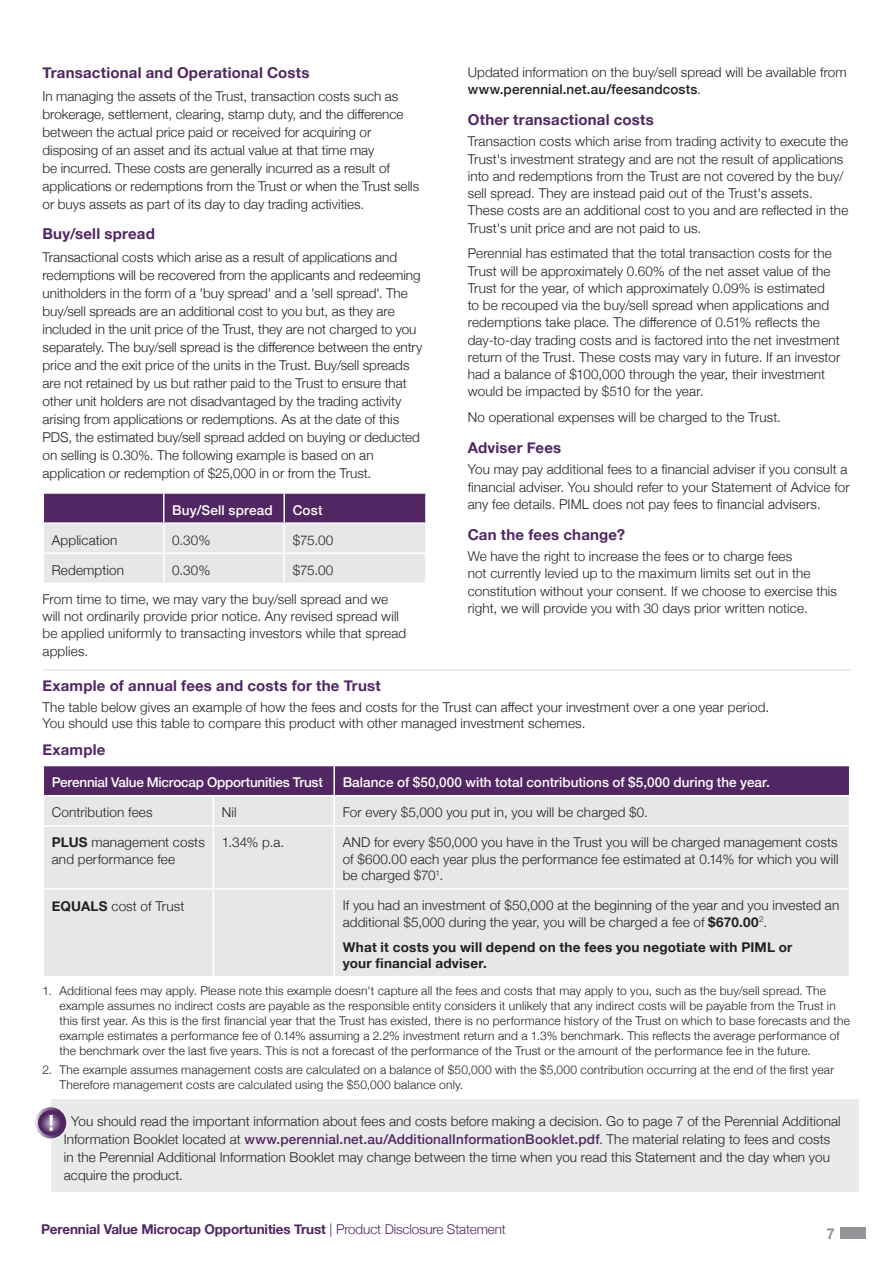
<style>
.page{position:relative;width:893px;height:1263px;background:#fff}
.page>*{position:absolute;margin:0;border:0;box-sizing:border-box;transform-origin:0 0}
.t1{font:700 15px "Helvetica Neue";letter-spacing:.015em;color:#512662}
.t2{font:700 15px "Helvetica Neue";color:#939598}
.t3{font:300 13.5px/18px "Helvetica Neue";letter-spacing:.005em;color:#231f20}
.t4{font:500 13.5px "Helvetica Neue";color:#fff}
.t5{font:700 13.5px/16.5px "Helvetica Neue";letter-spacing:.02em;color:#231f20}
.t6{font:700 13.5px "Helvetica Neue";letter-spacing:-.01em;color:#512662}
.t7{font:500 13.5px "Helvetica Neue";letter-spacing:-.02em;color:#fff}
.t8{font:300 12px/15px "Helvetica Neue";letter-spacing:.015em;color:#231f20}
.s1{font-weight:500}
.s2{font-weight:700}
.s3{font-weight:500;color:#512662}
.s4{font-weight:300}
</style>
<div class="page">
<div style="left:840px;top:1227px;width:26px;height:11px;background:#939598"></div>
<svg style="left:43px;top:493px;width:383px;height:89px;background:#b7aabf"></svg>
<hr style="left:425px;top:554px;width:2px;height:28px;background:#fff">
<div style="left:44px;top:826px;width:805px;height:150px;background:#e6e7e9"></div>
<hr style="left:213px;top:826px;width:1px;height:62px;background:#fff">
<hr style="left:333px;top:826px;width:2px;height:62px;background:#fff">
<hr style="left:213px;top:889px;width:1px;height:87px;background:#fff">
<hr style="left:333px;top:889px;width:2px;height:87px;background:#fff">
<hr style="left:43px;top:888px;width:170px;height:1px;background:#fff">
<hr style="left:213px;top:888px;width:121px;height:1px;background:#fff">
<hr style="left:334px;top:888px;width:516px;height:1px;background:#fff">
<svg style="left:43px;top:765px;width:807px;height:60px;background:#a08caa"></svg>
<div style="left:51px;top:1100px;width:808px;height:92px;background:#e9eaea"></div>
<svg style="left:37px;top:1109px;width:28px;height:28px"></svg>
<div style="left:35px;top:1107px;width:31px;height:31px;border:3px solid #fff;border-radius:50%"></div>
<svg style="left:49px;top:1115px;width:4px;height:16px"></svg>
<hr style="left:43px;top:669px;width:807px;height:2px;background:#e6e7e9">
<p class="t1" style="left:43px;top:61px;width:269px">Transactional and Operational Costs</p>
<p class="t3" style="left:43px;top:86px;width:378px">In managing the assets of the Trust, transaction costs such as brokerage, settlement, clearing, stamp duty, and the difference between the actual price paid or received for acquiring or disposing of an asset and its actual value at that time may<br>be incurred. These costs are generally incurred as a result of applications or redemptions from the Trust or when the Trust sells or buys assets as part of its day to day trading activities.</p>
<p class="t1" style="left:43px;top:222px;width:114px">Buy/sell spread</p>
<p class="t3" style="left:43px;top:247px;width:381px">Transactional costs which arise as a result of applications and redemptions will be recovered from the applicants and redeeming unitholders in the form of a 'buy spread' and a 'sell spread'. The buy/sell spreads are an additional cost to you but, as they are included in the unit price of the Trust, they are not charged to you separately. The buy/sell spread is the difference between the entry price and the exit price of the units in the Trust. Buy/sell spreads are not retained by us but rather paid to the Trust to ensure that other unit holders are not disadvantaged by the trading activity arising from applications or redemptions. As at the date of this PDS, the estimated buy/sell spread added on buying or deducted on selling is 0.30%. The following example is based on an application or redemption of $25,000 in or from the Trust.</p>
<p class="t4" style="left:172px;top:499px;width:102px">Buy/Sell spread</p>
<p class="t4" style="left:293px;top:499px;width:31px">Cost</p>
<p class="t3" style="left:52px;top:530px;width:67px">Application</p>
<p class="t3" style="left:172px;top:530px;width:40px">0.30%</p>
<p class="t3" style="left:293px;top:530px;width:42px">$75.00</p>
<p class="t3" style="left:52px;top:560px;width:74px">Redemption</p>
<p class="t3" style="left:172px;top:560px;width:40px">0.30%</p>
<p class="t3" style="left:43px;top:554px;width:347px;line-height:29px;text-indent:250px">$75.00<br>From time to time, we may vary the buy/sell spread and we</p>
<p class="t3" style="left:43px;top:607px;width:365px;line-height:17.2px">will not ordinarily provide prior notice. Any revised spread will be applied uniformly to transacting investors while that spread applies.</p>
<p class="t3" style="left:468px;top:62px;width:381px;line-height:17.2px">Updated information on the buy/sell spread will be available from <span class="s1">www.perennial.net.au/feesandcosts</span>.</p>
<p class="t1" style="left:468px;top:108px;width:188px">Other transactional costs</p>
<p class="t3" style="left:468px;top:132px;width:382px;line-height:17.2px">Transaction costs which arise from trading activity to execute the Trust's investment strategy and are not the result of applications into and redemptions from the Trust are not covered by the buy/ sell spread. They are instead paid out of the Trust's assets.<br>These costs are an additional cost to you and are reflected in the Trust's unit price and are not paid to us.</p>
<p class="t3" style="left:468px;top:244px;width:374px;line-height:17.2px">Perennial has estimated that the total transaction costs for the Trust will be approximately 0.60% of the net asset value of the Trust for the year, of which approximately 0.09% is estimated<br>to be recouped via the buy/sell spread when applications and redemptions take place. The difference of 0.51% reflects the day-to-day trading costs and is factored into the net investment return of the Trust. These costs may vary in future. If an investor had a balance of $100,000 through the year, their investment would be impacted by $510 for the year.</p>
<p class="t3" style="left:468px;top:407px;width:315px">No operational expenses will be charged to the Trust.</p>
<p class="t1" style="left:468px;top:436px;width:95px">Adviser Fees</p>
<p class="t3" style="left:468px;top:460px;width:383px;line-height:17.2px">You may pay additional fees to a financial adviser if you consult a financial adviser. You should refer to your Statement of Advice for any fee details. PIML does not pay fees to financial advisers.</p>
<p class="t1" style="left:468px;top:522px;width:159px">Can the fees change?</p>
<p class="t3" style="left:468px;top:547px;width:371px;line-height:17.2px">We have the right to increase the fees or to charge fees<br>not currently levied up to the maximum limits set out in the constitution without your consent. If we choose to exercise this right, we will provide you with 30 days prior written notice.</p>
<p class="t1" style="left:43px;top:674px;width:340px">Example of annual fees and costs for the Trust</p>
<p class="t3" style="left:43px;top:697px;width:728px;line-height:16.5px">The table below gives an example of how the fees and costs for the Trust can affect your investment over a one year period.<br>You should use this table to compare this product with other managed investment schemes.</p>
<p class="t1" style="left:43px;top:737px;width:64px">Example</p>
<p class="t7" style="left:52px;top:771px;width:273px">Perennial Value Microcap Opportunities Trust</p>
<p class="t4" style="left:343px;top:771px;width:429px">Balance of $50,000 with total contributions of $5,000 during the year.</p>
<p class="t3" style="left:52px;top:802px;width:102px">Contribution fees</p>
<p class="t3" style="left:222px;top:802px;width:16px">Nil</p>
<p class="t3" style="left:343px;top:802px;width:307px">For every $5,000 you put in, you will be charged $0.</p>
<p class="t3" style="left:52px;top:833px;width:155px;line-height:16.5px"><span class="s2">PLUS</span> management costs and performance fee</p>
<p class="t3" style="left:222px;top:832px;width:64px">1.34% p.a.</p>
<p class="t3" style="left:343px;top:833px;width:497px;line-height:16.5px;text-align:justify">AND for every $50,000 you have in the Trust you will be charged management costs of $600.00 each year plus the performance fee estimated at 0.14% for which you will be charged $70<sup>1</sup>.</p>
<p class="t3" style="left:52px;top:896px;width:134px"><span class="s2">EQUALS</span> cost of Trust</p>
<p class="t3" style="left:343px;top:896px;width:498px;line-height:16.5px">If you had an investment of $50,000 at the beginning of the year and you invested an additional $5,000 during the year, you will be charged a fee of <span class="s2">$670.00</span><sup>2</sup>.</p>
<p class="t5" style="left:343px;top:939px;width:451px">What it costs you will depend on the fees you negotiate with PIML or your financial adviser.</p>
<p class="t8" style="left:60px;top:982px;width:792px;text-indent:-17px">1. Additional fees may apply. Please note this example doesn't capture all the fees and costs that may apply to you, such as the buy/sell spread. The example assumes no indirect costs are payable as the responsible entity considers it unlikely that any indirect costs will be payable from the Trust in this first year. As this is the first financial year that the Trust has existed, there is no performance history of the Trust on which to base forecasts and the example estimates a performance fee of 0.14% assuming a 2.2% investment return and a 1.3% benchmark. This reflects the average performance of the benchmark over the last five years. This is not a forecast of the performance of the Trust or the amount of the performance fee in the future.</p>
<p class="t8" style="left:60px;top:1062px;width:776px;text-indent:-17px">2. The example assumes management costs are calculated on a balance of $50,000 with the $5,000 contribution occurring at the end of the first year<br>Therefore management costs are calculated using the $50,000 balance only.</p>
<p class="t3" style="left:64px;top:1111px;width:778px;text-indent:8px">You should read the important information about fees and costs before making a decision. Go to page 7 of the Perennial Additional Information Booklet located at <span class="s3">www.perennial.net.au/AdditionalInformationBooklet.pdf</span>. The material relating to fees and costs in the Perennial Additional Information Booklet may change between the time when you read this Statement and the day when you acquire the product.</p>
<p class="t6" style="left:41px;top:1218px;width:466px">Perennial Value Microcap Opportunities Trust <span class="s4">| Product Disclosure Statement</span></p>
<p class="t2" style="left:827px;top:1221px;width:10px">7</p>
</div>
